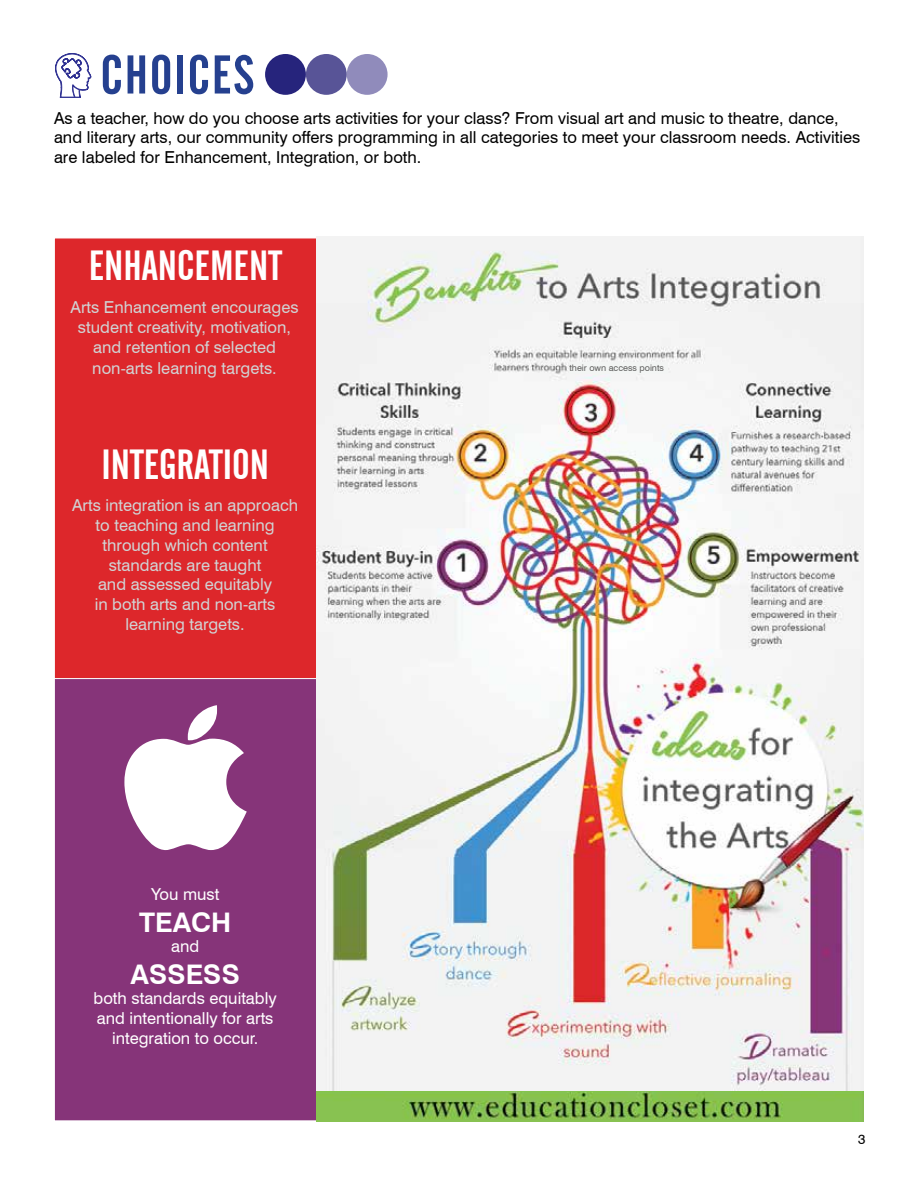
<style>
.page{position:relative;width:918px;height:1188px;background:#fff}
.page>*{position:absolute;margin:0;border:0;box-sizing:border-box;transform-origin:0 0}
.t1{font:54px "Alternate Gothic No 2 BT";letter-spacing:.03em;color:#25408f}
.t2{font:42px "Alternate Gothic No 2 BT";color:#fff}
.t3{font:700 27px "Swiss 721 BT";color:#fff}
.t4{font:16.5px/19.8px "Swiss 721 BT";color:#d1d3d4;text-align:center}
.t5{font:16.5px/19.8px "Swiss 721 BT";color:#000}
.t6{font:16.5px/19.8px "Swiss 721 BT";color:#fff;text-align:center}
.t7{font:13.5px "Swiss 721 BT";color:#000}
.t8{font:9px "Swiss 721 BT";color:#5f5f5e}
</style>
<div class="page">
<div style="left:54px;top:673px;width:279px;height:448px;background:#863479;border:1px solid #fff"></div>
<div style="left:54px;top:238px;width:279px;height:441px;background:#dd272b;border:1px solid #fff"></div>
<img style="left:317px;top:1091px;width:546px;height:30px">
<img style="left:317px;top:237px;width:546px;height:854px">
<div style="left:569px;top:362px;width:99px;height:12px;background:#f3f5f4"></div>
<div style="left:347px;top:54px;width:41px;height:41px;background:#908bbb;border-radius:50%"></div>
<div style="left:306px;top:54px;width:41px;height:41px;background:#585497;border-radius:50%"></div>
<div style="left:265px;top:54px;width:41px;height:41px;background:#26247c;border-radius:50%"></div>
<svg style="left:55px;top:53px;width:36px;height:45px"></svg>
<h1 class="t1" style="left:100px;top:45px;width:155px">CHOICES</h1>
<p class="t5" style="left:54px;top:108px;width:808px">As a teacher, how do you choose arts activities for your class? From visual art and music to theatre, dance, and literary arts, our community offers programming in all categories to meet your classroom needs. Activities are labeled for Enhancement, Integration, or both.</p>
<h2 class="t2" style="left:89px;top:243px;width:195px">ENHANCEMENT</h2>
<p class="t4" style="left:71px;top:297px;width:229px">Arts Enhancement encourages student creativity, motivation, and retention of selected</p>
<p class="t4" style="left:92px;top:358px;width:186px">non-arts learning targets.</p>
<h2 class="t2" style="left:102px;top:441px;width:169px">INTEGRATION</h2>
<p class="t4" style="left:72px;top:495px;width:227px">Arts integration is an approach to teaching and learning through which content standards are taught<br>and assessed equitably<br>in both arts and non-arts learning targets.</p>
<p class="t6" style="left:151px;top:884px;width:70px">You must</p>
<h3 class="t3" style="left:139px;top:906px;width:94px">TEACH</h3>
<p class="t6" style="left:171px;top:936px;width:30px">and</p>
<h3 class="t3" style="left:131px;top:958px;width:111px">ASSESS</h3>
<p class="t6" style="left:94px;top:988px;width:185px">both standards equitably and intentionally for arts integration to occur.</p>
<p class="t8" style="left:569px;top:362px;width:96px">their own access points</p>
<p class="t7" style="left:858px;top:1131px;width:9px">3</p>
</div>
